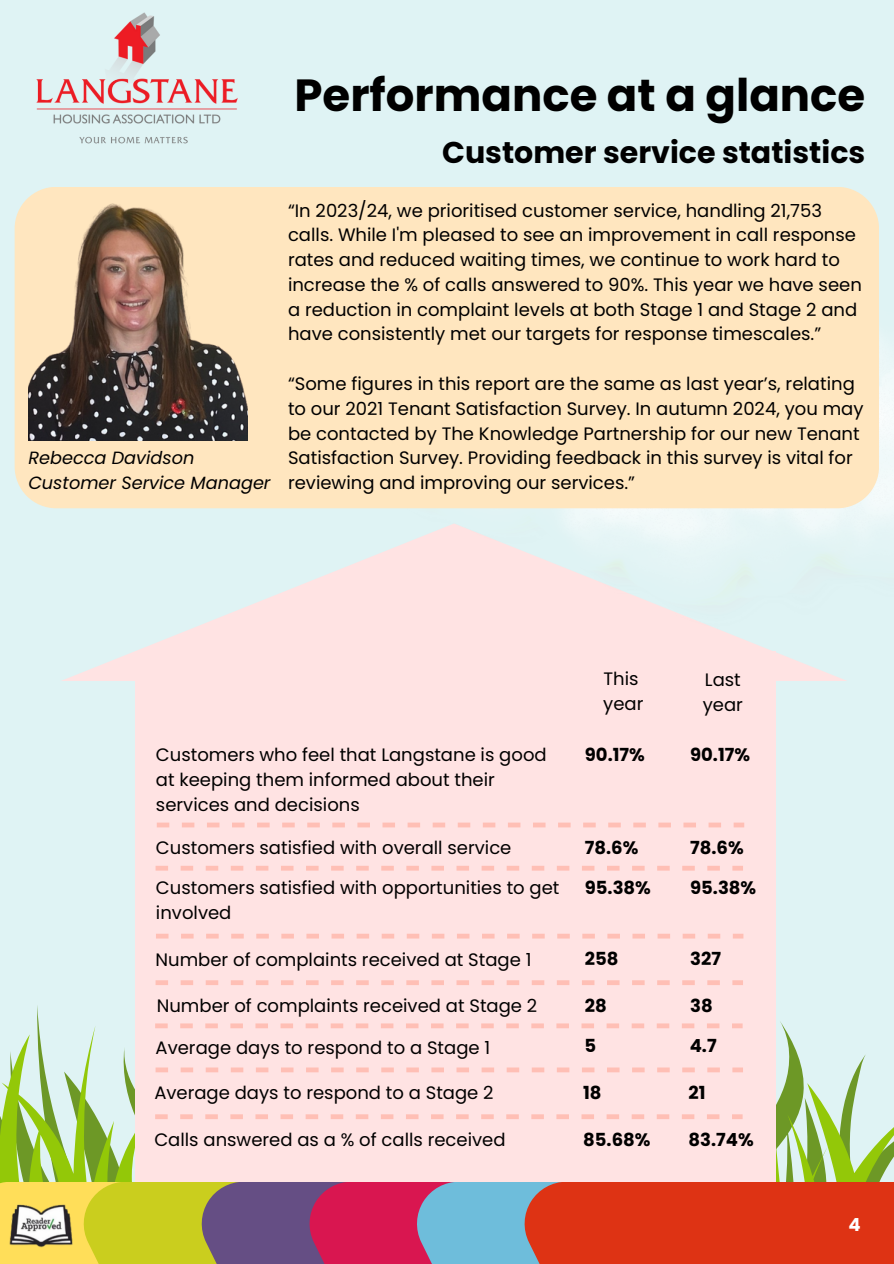
<style>
.page{position:relative;width:894px;height:1264px;background:#fff}
.page>*{position:absolute;margin:0;border:0;box-sizing:border-box;transform-origin:0 0}
.t1{font:700 45px "Poppins";color:#000}
.t2{font:700 30px "Poppins";color:#000}
.t3{font:18px/24.8px "Poppins";color:#000}
.t4{font:700 18px "Poppins";color:#000}
.t5{font:700 18px "Poppins";color:#fff}
.t6{font:italic 17.7px "Poppins";color:#000}
</style>
<div class="page">
<div style="left:0;top:0;width:893px;height:1263px;background:#dff3f4"></div>
<svg style="left:0;top:1003px;width:893px;height:179px"></svg>
<div style="left:136px;top:651px;width:639px;height:546px;background:#ffe3e3"></div>
<svg style="left:62px;top:558px;width:785px;height:123px;fill:#ffe3e3"></svg>
<img style="left:367px;top:268px;width:526px;height:361px">
<img style="left:36px;top:12px;width:202px;height:132px">
<div style="left:0;top:1182px;width:383px;height:81px;background:#ffde59"></div>
<div style="left:84px;top:1182px;width:414px;height:81px;background:#cace1e"></div>
<div style="left:202px;top:1182px;width:414px;height:81px;background:#654e84"></div>
<div style="left:309px;top:1182px;width:415px;height:81px;background:#d91650"></div>
<div style="left:417px;top:1182px;width:414px;height:81px;background:#6ebddb"></div>
<div style="left:524px;top:1182px;width:369px;height:81px;background:#de3314"></div>
<svg style="left:157px;top:822px;width:587px;height:5px"></svg>
<svg style="left:155px;top:866px;width:587px;height:4px"></svg>
<svg style="left:155px;top:1023px;width:587px;height:5px"></svg>
<svg style="left:155px;top:1067px;width:587px;height:5px"></svg>
<svg style="left:155px;top:1114px;width:587px;height:5px"></svg>
<div style="left:15px;top:187px;width:863px;height:321px;background:#ffe6bf"></div>
<img style="left:28px;top:200px;width:220px;height:240px">
<svg style="left:156px;top:933px;width:587px;height:5px"></svg>
<svg style="left:155px;top:980px;width:587px;height:5px"></svg>
<img style="left:9px;top:1204px;width:64px;height:44px">
<p class="t6" style="left:28px;top:445px;width:167px">Rebecca Davidson</p>
<p class="t6" style="left:28px;top:470px;width:244px">Customer Service Manager</p>
<p class="t1" style="left:294px;top:63px;width:572px">Performance at a glance</p>
<p class="t2" style="left:442px;top:132px;width:424px">Customer service statistics</p>
<p class="t3" style="left:288px;top:198px;width:575px">“In 2023/24, we prioritised customer service, handling 21,753 calls. While I'm pleased to see an improvement in call response rates and reduced waiting times, we continue to work hard to increase the % of calls answered to 90%. This year we have seen a reduction in complaint levels at both Stage 1 and Stage 2 and have consistently met our targets for response timescales.”</p>
<p class="t3" style="left:288px;top:371px;width:577px">“Some figures in this report are the same as last year’s, relating to our 2021 Tenant Satisfaction Survey. In autumn 2024, you may be contacted by The Knowledge Partnership for our new Tenant Satisfaction Survey. Providing feedback in this survey is vital for reviewing and improving our services.”</p>
<p class="t3" style="left:603px;top:666px;width:37px">This</p>
<p class="t3" style="left:603px;top:691px;width:42px">year</p>
<p class="t3" style="left:704px;top:667px;width:37px">Last</p>
<p class="t3" style="left:702px;top:692px;width:42px">year</p>
<p class="t3" style="left:156px;top:742px;width:392px">Customers who feel that Langstane is good at keeping them informed about their services and decisions</p>
<p class="t4" style="left:584px;top:742px;width:61px">90.17%</p>
<h3 class="t4" style="left:690px;top:742px;width:61px">90.17%</h3>
<p class="t3" style="left:156px;top:835px;width:357px">Customers satisfied with overall service</p>
<p class="t4" style="left:584px;top:835px;width:55px">78.6%</p>
<p class="t4" style="left:690px;top:835px;width:55px">78.6%</p>
<h3 class="t3" style="left:156px;top:875px;width:405px">Customers satisfied with opportunities to get</h3>
<h3 class="t4" style="left:584px;top:875px;width:68px">95.38%</h3>
<h3 class="t3" style="left:156px;top:899px;width:77px">involved</h3>
<p class="t4" style="left:690px;top:875px;width:68px">95.38%</p>
<p class="t3" style="left:155px;top:946px;width:377px">Number of complaints received at Stage 1</p>
<p class="t4" style="left:584px;top:946px;width:35px">258</p>
<p class="t4" style="left:690px;top:946px;width:32px">327</p>
<p class="t3" style="left:157px;top:992px;width:382px">Number of complaints received at Stage 2</p>
<p class="t4" style="left:584px;top:992px;width:23px">28</p>
<h3 class="t4" style="left:690px;top:992px;width:24px">38</h3>
<h3 class="t3" style="left:155px;top:1034px;width:336px">Average days to respond to a Stage 1</h3>
<p class="t4" style="left:584px;top:1033px;width:13px">5</p>
<h3 class="t4" style="left:689px;top:1033px;width:28px">4.7</h3>
<p class="t3" style="left:154px;top:1080px;width:341px">Average days to respond to a Stage 2</p>
<p class="t4" style="left:583px;top:1080px;width:20px">18</p>
<h3 class="t4" style="left:688px;top:1080px;width:19px">21</h3>
<p class="t3" style="left:154px;top:1126px;width:353px">Calls answered as a % of calls received</p>
<h3 class="t4" style="left:583px;top:1126px;width:69px">85.68%</h3>
<p class="t4" style="left:688px;top:1126px;width:67px">83.74%</p>
<h3 class="t5" style="left:848px;top:1212px;width:14px">4</h3>
</div>
